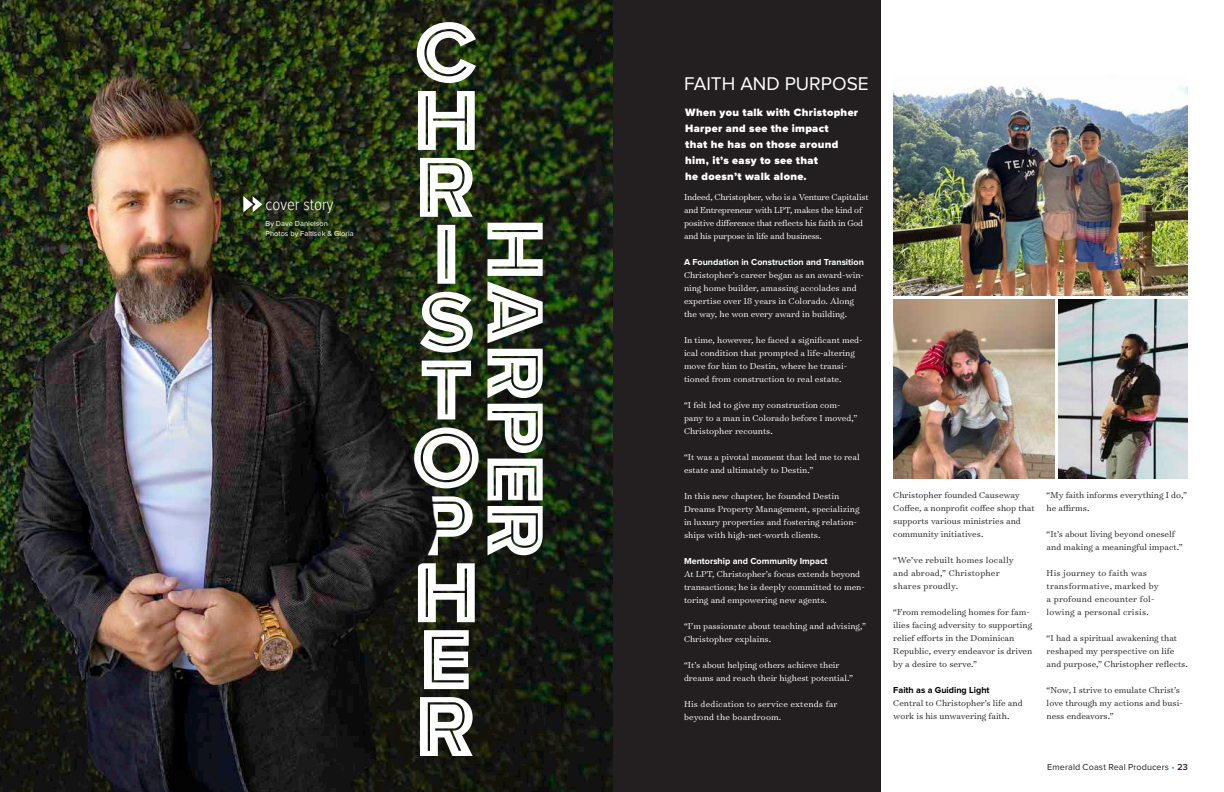
<style>
.page{position:relative;width:1224px;height:792px;background:#fff}
.page>*{position:absolute;margin:0;border:0;box-sizing:border-box;transform-origin:0 0}
.t1{font:19.1px "Proxima Nova";color:#fff}
.t2{font:300 17px "Proxima Nova Cond";color:#fff}
.t3{font:900 11px/16px "Proxima Nova";letter-spacing:.03em;color:#fff}
.t4{font:300 9.8px/13px "Surveyor Text";color:#fff}
.t5{font:300 9.8px/13px "Surveyor Text";color:#231f20}
.t6{font:300 9.8px/13px "Surveyor Text";letter-spacing:-.02em;color:#fff}
.t7{font:300 9.8px/13px "Surveyor Text";letter-spacing:.02em;color:#231f20}
.t8{font:300 9.8px/13px "Surveyor Text";letter-spacing:.02em;color:#fff}
.t9{font:700 9px "Proxima Nova";color:#fff}
.t10{font:9px "Proxima Nova";letter-spacing:.01em;color:#231f20}
.t11{font:700 9px "Proxima Nova";color:#000}
.t12{font:7.5px/10px "Proxima Nova";color:#fff}
.s1{color:#19a8e0}
.s2{font-weight:600}
</style>
<div class="page">
<div style="left:612px;top:0;width:268px;height:792px;background:#231f20"></div>
<img style="left:0;top:0;width:613px;height:792px">
<img style="left:893px;top:300px;width:161px;height:178px">
<img style="left:893px;top:85px;width:295px;height:211px">
<svg style="left:417px;top:22px;width:59px;height:32px"></svg>
<svg style="left:477px;top:427px;width:2px;height:61px"></svg>
<img style="left:0;top:54px;width:477px;height:737px">
<img style="left:487px;top:223px;width:56px;height:120px">
<svg style="left:487px;top:349px;width:56px;height:49px"></svg>
<svg style="left:487px;top:506px;width:56px;height:49px"></svg>
<svg style="left:487px;top:404px;width:56px;height:49px"></svg>
<svg style="left:487px;top:459px;width:56px;height:41px"></svg>
<img style="left:1058px;top:300px;width:130px;height:178px">
<h1 class="t1" style="left:684px;top:73px;width:186px">FAITH AND PURPOSE</h1>
<p class="t3" style="left:685px;top:105px;width:175px">When you talk with Christopher<br>Harper and see the impact<br>that he has on those around him, it’s easy to see that<br>he doesn’t walk alone.</p>
<h2 class="t2" style="left:266px;top:196px;width:69px">cover story</h2>
<p class="t6" style="left:684px;top:190px;width:186px">Indeed, Christopher, who is a Venture Capitalist and Entrepreneur with LPT, makes the kind of positive difference that reflects his faith in God and his purpose in life and business.</p>
<p class="t9" style="left:684px;top:258px;width:181px">A Foundation in Construction and Transition</p>
<p class="t4" style="left:684px;top:268px;width:181px">Christopher’s career began as an award-win&shy;ning home builder, amassing accolades and expertise over 18 years in Colorado. Along the way, he won every award in building.</p>
<p class="t4" style="left:684px;top:333px;width:180px">In time, however, he faced a significant med&shy;ical condition that prompted a life-altering move for him to Destin, where he transi&shy;tioned from construction to real estate.</p>
<p class="t4" style="left:684px;top:398px;width:175px">“I felt led to give my construction com&shy;pany to a man in Colorado before I moved,”<br>Christopher recounts.</p>
<p class="t4" style="left:684px;top:450px;width:177px">“It was a pivotal moment that led me to real estate and ultimately to Destin.”</p>
<p class="t4" style="left:684px;top:489px;width:177px">In this new chapter, he founded Destin Dreams Property Management, specializing in luxury properties and fostering relation&shy;ships with high-net-worth clients.</p>
<p class="t9" style="left:684px;top:557px;width:145px">Mentorship and Community Impact</p>
<p class="t4" style="left:684px;top:567px;width:182px">At LPT, Christopher’s focus extends beyond transactions; he is deeply committed to men&shy;toring and empowering new agents.</p>
<p class="t4" style="left:684px;top:619px;width:183px">“I’m passionate about teaching and advising,”<br>Christopher explains.</p>
<p class="t4" style="left:684px;top:658px;width:171px">“It’s about helping others achieve their dreams and reach their highest potential.”</p>
<p class="t8" style="left:684px;top:697px;width:155px">His dedication to service extends far beyond the boardroom.</p>
<p class="t12" style="left:266px;top:219px;width:90px">By Dave Danielson<br>Photos by Faltisek &amp; Gloria</p>
<p class="t5" style="left:893px;top:488px;width:143px">Christopher founded Causeway<br>Coffee, a nonprofit coffee shop that supports various ministries and community initiatives.</p>
<p class="t7" style="left:893px;top:553px;width:122px">“We’ve rebuilt homes locally and abroad,” Christopher shares proudly.</p>
<p class="t5" style="left:893px;top:605px;width:141px">“From remodeling homes for fam&shy;ilies facing adversity to supporting relief efforts in the Dominican<br>Republic, every endeavor is driven by a desire to serve.”</p>
<p class="t11" style="left:893px;top:686px;width:98px">Faith as a Guiding Light</p>
<p class="t5" style="left:893px;top:696px;width:131px">Central to Christopher’s life and work is his unwavering faith.</p>
<p class="t5" style="left:1047px;top:488px;width:142px">“My faith informs everything I do,” he affirms.</p>
<p class="t5" style="left:1047px;top:527px;width:137px">“It’s about living beyond oneself and making a meaningful impact.”</p>
<p class="t7" style="left:1047px;top:566px;width:114px">His journey to faith was transformative, marked by a profound encounter fol&shy;lowing a personal crisis.</p>
<p class="t5" style="left:1047px;top:631px;width:143px">“I had a spiritual awakening that reshaped my perspective on life and purpose,” Christopher reflects.</p>
<p class="t5" style="left:1047px;top:683px;width:138px">“Now, I strive to emulate Christ’s love through my actions and busi&shy;ness endeavors.”</p>
<p class="t10" style="left:1047px;top:762px;width:142px">Emerald Coast Real Producers <span class="s1">•</span> <span class="s2">23</span></p>
</div>
